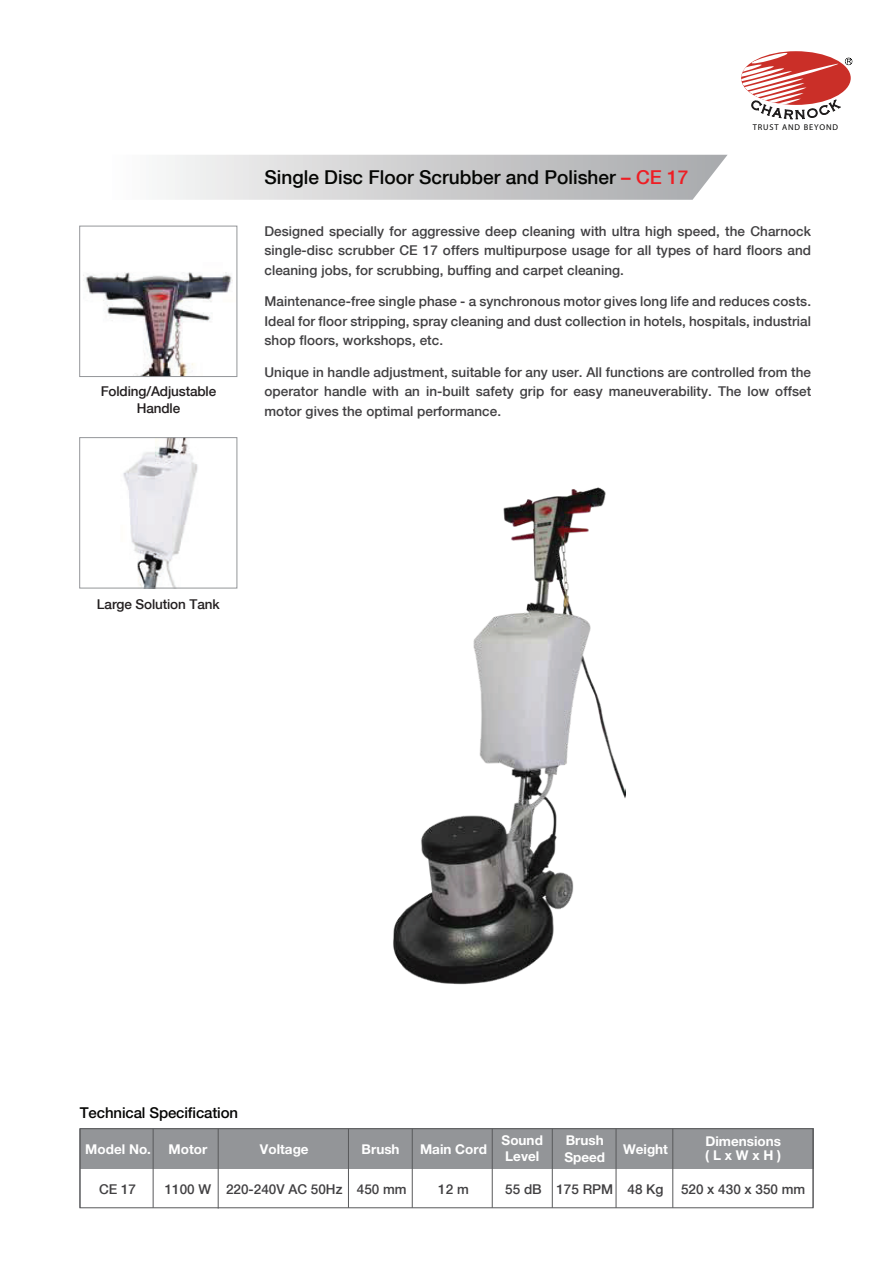
<style>
.page{position:relative;width:893px;height:1263px;background:#fff}
.page>*{position:absolute;margin:0;border:0;box-sizing:border-box;transform-origin:0 0}
.t1{font:500 19.05px "Helvetica Neue";color:#050604}
.t2{font:500 15px "Helvetica Neue";letter-spacing:-.01em;color:#050504}
.t3{font:500 13.5px/19.5px "Helvetica Neue";letter-spacing:.005em;color:#414042;text-align:justify}
.t4{font:700 13.5px/16.2px "Helvetica Neue";color:#fff}
.t5{font:500 13.5px/16.2px "Helvetica Neue";letter-spacing:-.01em;color:#231f20;text-align:center}
.t6{font:8.4px "Myriad Pro";letter-spacing:.1em;color:#050504}
.s1{color:#ee1d23}
</style>
<div class="page">
<svg style="left:166px;top:155px;width:561px;height:45px;background:#cfcfd0"></svg>
<img style="left:83px;top:272px;width:150px;height:103px">
<div style="left:79px;top:226px;width:158px;height:151px;border:1px solid #949699"></div>
<img style="left:123px;top:439px;width:75px;height:147px">
<div style="left:79px;top:437px;width:158px;height:151px;border:1px solid #949699"></div>
<svg style="left:741px;top:52px;width:111px;height:68px"></svg>
<img style="left:393px;top:487px;width:232px;height:498px">
<div style="left:80px;top:1129px;width:733px;height:40px;background:#939598"></div>
<div style="left:79px;top:1128px;width:734px;height:80px;border:1px solid #58595b"></div>
<hr style="left:552px;top:1129px;width:1px;height:79px;background:#58595b">
<hr style="left:616px;top:1129px;width:1px;height:79px;background:#58595b">
<hr style="left:672px;top:1129px;width:1px;height:79px;background:#58595b">
<hr style="left:492px;top:1129px;width:1px;height:79px;background:#58595b">
<hr style="left:412px;top:1129px;width:1px;height:79px;background:#58595b">
<hr style="left:813px;top:1129px;width:1px;height:79px;background:#58595b">
<hr style="left:218px;top:1129px;width:1px;height:79px;background:#58595b">
<hr style="left:348px;top:1129px;width:1px;height:79px;background:#58595b">
<hr style="left:153px;top:1129px;width:1px;height:79px;background:#58595b">
<hr style="left:80px;top:1129px;width:1px;height:79px;background:#58595b">
<p class="t5" style="left:101px;top:383px;width:117px">Folding/Adjustable<br>Handle</p>
<p class="t6" style="left:753px;top:122px;width:87px">TRUST AND BEYOND</p>
<h1 class="t1" style="left:264px;top:166px;width:425px">Single Disc Floor Scrubber and Polisher <span class="s1">√ CE 17</span></h1>
<p class="t3" style="left:264px;top:221px;width:548px">Designed specially for aggressive deep cleaning with ultra high speed, the Charnock single-disc scrubber CE 17 offers multipurpose usage for all types of hard floors and cleaning jobs, for scrubbing, buffing and carpet cleaning.</p>
<p class="t3" style="left:264px;top:291px;width:548px">Maintenance-free single phase - a synchronous motor gives long life and reduces costs.<br>Ideal for floor stripping, spray cleaning and dust collection in hotels, hospitals, industrial shop floors, workshops, etc.</p>
<p class="t3" style="left:264px;top:362px;width:548px">Unique in handle adjustment, suitable for any user. All functions are controlled from the operator handle with an in-built safety grip for easy maneuverability. The low offset motor gives the optimal performance.</p>
<p class="t5" style="left:97px;top:595px;width:124px">Large Solution Tank</p>
<p class="t2" style="left:80px;top:1104px;width:160px">Technical Specification</p>
<p class="t4" style="left:85px;top:1141px;width:67px">Model No.</p>
<p class="t4" style="left:169px;top:1141px;width:40px">Motor</p>
<p class="t3" style="left:99px;top:1179px;width:39px">CE 17</p>
<p class="t3" style="left:165px;top:1179px;width:48px">1100 W</p>
<p class="t4" style="left:260px;top:1141px;width:50px">Voltage</p>
<p class="t3" style="left:226px;top:1179px;width:118px">220-240V AC 50Hz</p>
<p class="t4" style="left:502px;top:1131px;width:43px">Sound<br>Level</p>
<p class="t3" style="left:505px;top:1179px;width:160px">55 dB 175 RPM 48 Kg</p>
<p class="t4" style="left:420px;top:1141px;width:68px">Main Cord</p>
<p class="t4" style="left:564px;top:1132px;width:42px">Brush<br>Speed</p>
<p class="t4" style="left:623px;top:1141px;width:46px">Weight</p>
<p class="t3" style="left:438px;top:1179px;width:32px">12 m</p>
<p class="t4" style="left:705px;top:1134px;width:77px;line-height:13.5px">Dimensions ( L x W x H )</p>
<p class="t4" style="left:362px;top:1141px;width:40px">Brush</p>
<p class="t3" style="left:357px;top:1179px;width:51px">450 mm</p>
<p class="t3" style="left:681px;top:1179px;width:126px">520 x 430 x 350 mm</p>
</div>
